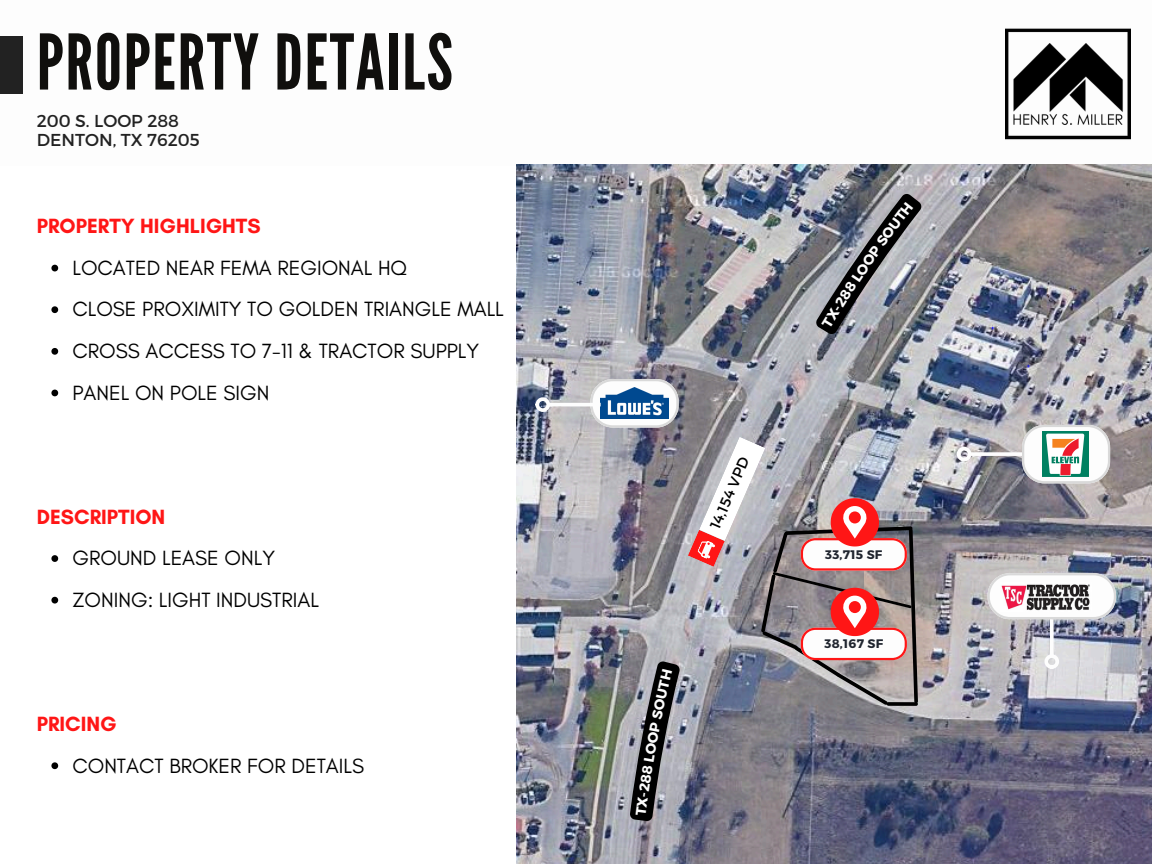
<style>
.page{position:relative;width:1152px;height:864px;background:#fff}
.page>*{position:absolute;margin:0;border:0;box-sizing:border-box;transform-origin:0 0}
.t1{font:76.5px "League Gothic";letter-spacing:.025em;color:#100f0d}
.t2{font:21px "Glacial Indifference";color:#000}
.t3{font:700 21px "Glacial Indifference";color:#ff1616}
.t4{font:17.25px/19.2px "Montserrat";color:#222}
.t5{font:14.55px "Montserrat";color:#000}
.t6{font:700 12.45px "Montserrat";letter-spacing:.02em;color:#20252f}
</style>
<div class="page">
<div style="left:0;top:37px;width:23px;height:57px;background:#222"></div>
<svg style="left:51px;top:555px;width:7px;height:7px"></svg>
<svg style="left:51px;top:597px;width:7px;height:7px"></svg>
<svg style="left:51px;top:265px;width:7px;height:6px"></svg>
<svg style="left:51px;top:306px;width:7px;height:7px"></svg>
<svg style="left:51px;top:348px;width:7px;height:7px"></svg>
<svg style="left:51px;top:390px;width:7px;height:6px"></svg>
<svg style="left:51px;top:762px;width:7px;height:7px"></svg>
<img style="left:1006px;top:28px;width:125px;height:112px">
<img style="left:517px;top:165px;width:635px;height:699px">
<svg style="left:1022px;top:425px;width:88px;height:58px"></svg>
<img style="left:1043px;top:432px;width:45px;height:45px">
<svg style="left:988px;top:573px;width:128px;height:46px"></svg>
<img style="left:1001px;top:583px;width:91px;height:29px">
<svg style="left:971px;top:452px;width:51px;height:4px"></svg>
<div style="left:957px;top:447px;width:14px;height:14px;border:4px solid #fdfdfd;border-radius:50%"></div>
<svg style="left:1050px;top:619px;width:4px;height:35px"></svg>
<div style="left:1044px;top:654px;width:15px;height:15px;border:4px solid #fdfdfd;border-radius:50%"></div>
<svg style="left:590px;top:379px;width:88px;height:48px"></svg>
<img style="left:601px;top:387px;width:67px;height:31px">
<hr style="left:549px;top:403px;width:52px;height:3px;background:#fdfdfd">
<div style="left:535px;top:397px;width:15px;height:15px;border:4px solid #fdfdfd;border-radius:50%"></div>
<svg style="left:688px;top:437px;width:232px;height:271px;background:#ac9aa0"></svg>
<svg style="left:812px;top:190px;width:112px;height:147px;background:#71747b"></svg>
<svg style="left:626px;top:660px;width:55px;height:163px;background:#646469"></svg>
<h1 class="t1" style="left:37px;top:18px;width:418px">PROPERTY DETAILS</h1>
<h4 class="t4" style="left:37px;top:111px;width:164px">200 S. LOOP 288<br>DENTON, TX 76205</h4>
<p class="t3" style="left:37px;top:213px;width:225px">PROPERTY HIGHLIGHTS</p>
<h6 class="t2" style="left:72px;top:255px;width:336px">LOCATED NEAR FEMA REGIONAL HQ</h6>
<p class="t2" style="left:72px;top:297px;width:433px">CLOSE PROXIMITY TO GOLDEN TRIANGLE MALL</p>
<h5 class="t2" style="left:72px;top:338px;width:408px">CROSS ACCESS TO 7-11 &amp; TRACTOR SUPPLY</h5>
<p class="t2" style="left:72px;top:380px;width:198px">PANEL ON POLE SIGN</p>
<p class="t3" style="left:37px;top:504px;width:130px">DESCRIPTION</p>
<p class="t2" style="left:72px;top:545px;width:204px">GROUND LEASE ONLY</p>
<h5 class="t2" style="left:72px;top:587px;width:248px">ZONING: LIGHT INDUSTRIAL</h5>
<p class="t3" style="left:37px;top:711px;width:81px">PRICING</p>
<p class="t2" style="left:72px;top:753px;width:293px">CONTACT BROKER FOR DETAILS</p>
<p class="t5" style="left:706px;top:524px;width:78px;rotate:-66deg">14,154 VPD</p>
<p class="t6" style="left:825px;top:546px;width:59px">33,715 SF</p>
<p class="t6" style="left:825px;top:636px;width:60px">38,167 SF</p>
</div>
